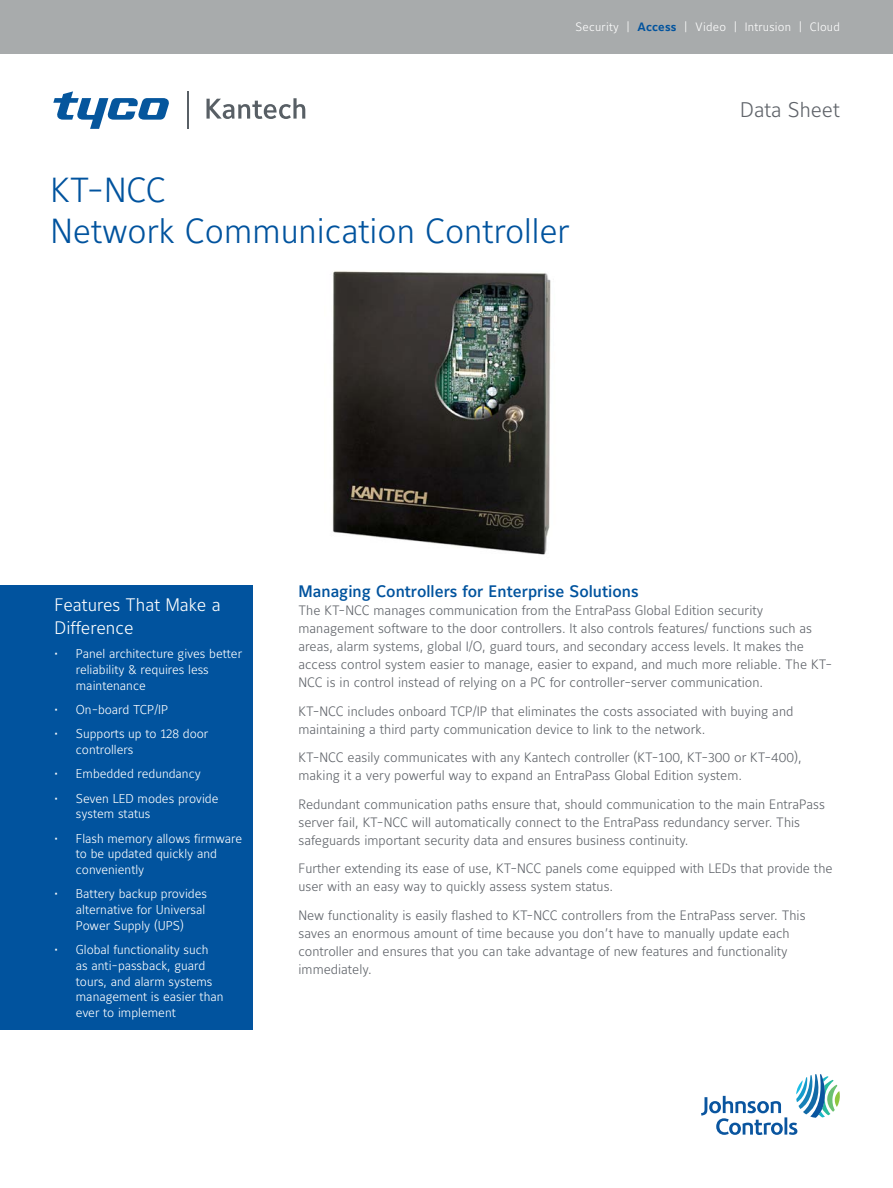
<style>
.page{position:relative;width:893px;height:1188px;background:#fff}
.page>*{position:absolute;margin:0;border:0;box-sizing:border-box;transform-origin:0 0}
.t1{font:300 34.5px/41.4px "Maurea Jci Lf ML";color:#01539e}
.t2{font:300 21px "Maurea Jci Lf ML";color:#5f6369}
.t3{font:300 18px/22.5px "Maurea Jci Lf ML";color:#fff}
.t4{font:500 16.5px "Maurea Jci Lf ML";color:#01539e}
.t5{font:300 13.5px/18px "Maurea Jci Lf ML";color:#5f6369}
.t6{font:300 12.75px/15.8px "Maurea Jci Lf ML";color:#fff}
.t7{font:300 12px "Maurea Jci Lf ML";letter-spacing:.02em;color:#fff}
.s1{font-weight:700;color:#01539e}
</style>
<div class="page">
<div style="left:0;top:0;width:893px;height:53px;background:#a8abac"></div>
<svg style="left:701px;top:1074px;width:139px;height:61px"></svg>
<div style="left:0;top:585px;width:252px;height:444px;background:#01539e"></div>
<hr style="left:187px;top:92px;width:1px;height:37px;background:#585f65">
<svg style="left:206px;top:98px;width:99px;height:21px"></svg>
<svg style="left:53px;top:91px;width:116px;height:38px"></svg>
<img style="left:332px;top:271px;width:219px;height:284px">
<p class="t7" style="left:576px;top:19px;width:266px">Security | <span class="s1">Access</span> | Video | Intrusion | Cloud</p>
<h1 class="t1" style="left:50px;top:168px;width:521px">KT-NCC<br>Network Communication Controller</h1>
<h2 class="t2" style="left:740px;top:97px;width:101px">Data Sheet</h2>
<h3 class="t3" style="left:55px;top:593px;width:168px">Features That Make a<br>Difference</h3>
<p class="t6" style="left:76px;top:646px;width:168px;text-indent:-21px">• Panel architecture gives better reliability &amp; requires less maintenance</p>
<p class="t6" style="left:55px;top:702px;width:115px">• On-board TCP/IP</p>
<p class="t6" style="left:76px;top:726px;width:134px;text-indent:-21px">• Supports up to 128 door controllers</p>
<p class="t6" style="left:55px;top:766px;width:148px">• Embedded redundancy</p>
<p class="t6" style="left:76px;top:790px;width:144px;text-indent:-21px">• Seven LED modes provide system status</p>
<p class="t6" style="left:76px;top:830px;width:168px;text-indent:-21px">• Flash memory allows firmware to be updated quickly and conveniently</p>
<p class="t6" style="left:76px;top:886px;width:133px;text-indent:-21px">• Battery backup provides alternative for Universal<br>Power Supply (UPS)</p>
<p class="t6" style="left:76px;top:941px;width:149px;text-indent:-21px">• Global functionality such<br>as anti-passback, guard tours, and alarm systems management is easier than ever to implement</p>
<p class="t4" style="left:298px;top:581px;width:342px">Managing Controllers for Enterprise Solutions</p>
<p class="t5" style="left:298px;top:601px;width:535px">The KT-NCC manages communication from the EntraPass Global Edition security management software to the door controllers. It also controls features/ functions such as areas, alarm systems, global I/O, guard tours, and secondary access levels. It makes the access control system easier to manage, easier to expand, and much more reliable. The KT-NCC is in control instead of relying on a PC for controller-server communication.</p>
<p class="t5" style="left:298px;top:702px;width:496px">KT-NCC includes onboard TCP/IP that eliminates the costs associated with buying and maintaining a third party communication device to link to the network.</p>
<p class="t5" style="left:298px;top:748px;width:505px">KT-NCC easily communicates with any Kantech controller (KT-100, KT-300 or KT-400), making it a very powerful way to expand an EntraPass Global Edition system.</p>
<p class="t5" style="left:298px;top:795px;width:528px">Redundant communication paths ensure that, should communication to the main EntraPass server fail, KT-NCC will automatically connect to the EntraPass redundancy server. This safeguards important security data and ensures business continuity.</p>
<p class="t5" style="left:298px;top:859px;width:536px">Further extending its ease of use, KT-NCC panels come equipped with LEDs that provide the user with an easy way to quickly assess system status.</p>
<p class="t5" style="left:298px;top:906px;width:509px">New functionality is easily flashed to KT-NCC controllers from the EntraPass server. This saves an enormous amount of time because you don’t have to manually update each controller and ensures that you can take advantage of new features and functionality immediately.</p>
</div>
